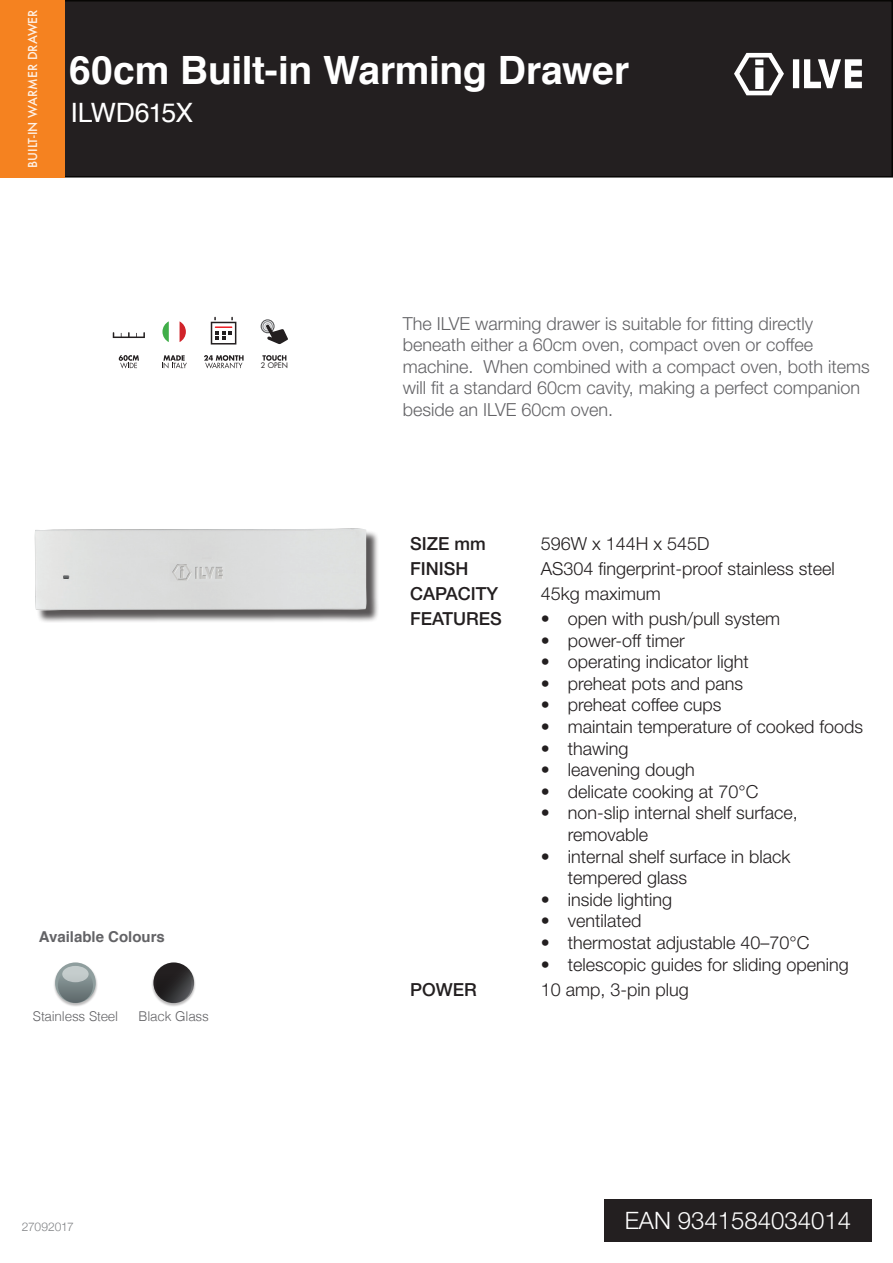
<style>
.page{position:relative;width:893px;height:1263px;background:#fff}
.page>*{position:absolute;margin:0;border:0;box-sizing:border-box;transform-origin:0 0}
.t1{font:700 39px "Helvetica";letter-spacing:-.01em;color:#fff}
.t2{font:26.7px "Helvetica";letter-spacing:-.03em;color:#fff}
.t3{font:300 24px "Helvetica Neue LT Std";color:#fff}
.t4{font:300 18px/21.6px "Helvetica Neue LT Std";color:#231f20}
.t5{font:300 18px/21.6px "Helvetica Neue LT Std";color:#636366}
.t6{font:500 18px "Helvetica Neue LT Std";color:#231f20}
.t7{font:700 15px "Helvetica";color:#636366}
.t8{font:300 13.5px "Helvetica";letter-spacing:-.015em;color:#636366}
.t9{font:500 12px "Futura";color:#fff}
.t10{font:300 12px "Helvetica Neue";letter-spacing:-.02em;color:#808285}
.t11{font:7.5px "Futura Std";color:#231f20}
</style>
<div class="page">
<div style="left:604px;top:1199px;width:268px;height:43px;background:#231f20"></div>
<div style="left:36px;top:530px;width:343px;height:93px;background:#231f20;opacity:.75"></div>
<img style="left:34px;top:528px;width:333px;height:82px">
<div style="left:1px;top:1px;width:891px;height:176px;background:#231f20"></div>
<div style="left:0;top:0;width:893px;height:178px;border:2px solid #070604"></div>
<svg style="left:734px;top:53px;width:128px;height:42px"></svg>
<div style="left:0;top:0;width:64px;height:178px;background:#f58220"></div>
<div style="left:53px;top:962px;width:45px;height:45px;background:#231f20;opacity:.3"></div>
<svg style="left:55px;top:962px;width:41px;height:41px"></svg>
<svg style="left:58px;top:968px;width:35px;height:35px"></svg>
<div style="left:62px;top:966px;width:27px;height:16px;background:#c4cccc;border-radius:50%"></div>
<div style="left:151px;top:962px;width:45px;height:45px;background:#231f20;opacity:.3"></div>
<svg style="left:153px;top:962px;width:41px;height:41px"></svg>
<svg style="left:156px;top:968px;width:35px;height:35px"></svg>
<svg style="left:162px;top:355px;width:25px;height:13px"></svg>
<svg style="left:162px;top:321px;width:24px;height:21px"></svg>
<svg style="left:204px;top:355px;width:40px;height:13px"></svg>
<svg style="left:211px;top:317px;width:25px;height:27px"></svg>
<svg style="left:119px;top:355px;width:20px;height:13px"></svg>
<svg style="left:113px;top:332px;width:32px;height:6px"></svg>
<svg style="left:262px;top:355px;width:24px;height:6px"></svg>
<svg style="left:261px;top:319px;width:27px;height:25px"></svg>
<p class="t9" style="left:24px;top:168px;width:160px;rotate:-90deg">BUILT-IN WARMER DRAWER</p>
<h1 class="t1" style="left:69px;top:39px;width:562px">60cm Built-in Warming Drawer</h1>
<h2 class="t2" style="left:70px;top:92px;width:124px">ILWD615X</h2>
<p class="t11" style="left:261px;top:360px;width:29px">2 OPEN</p>
<p class="t5" style="left:403px;top:312px;width:469px">The ILVE warming drawer is suitable for fitting directly beneath either a 60cm oven, compact oven or coffee machine. When combined with a compact oven, both items will fit a standard 60cm cavity, making a perfect companion beside an ILVE 60cm oven.</p>
<p class="t7" style="left:39px;top:925px;width:128px">Available Colours</p>
<p class="t8" style="left:33px;top:1004px;width:87px">Stainless Steel</p>
<p class="t8" style="left:139px;top:1004px;width:72px">Black Glass</p>
<p class="t10" style="left:22px;top:1216px;width:54px">27092017</p>
<p class="t6" style="left:410px;top:533px;width:77px">SIZE mm</p>
<p class="t4" style="left:541px;top:533px;width:170px">596W x 144H x 545D</p>
<p class="t6" style="left:410px;top:558px;width:60px">FINISH</p>
<p class="t4" style="left:541px;top:558px;width:296px">AS304 fingerprint-proof stainless steel</p>
<p class="t6" style="left:410px;top:583px;width:90px">CAPACITY</p>
<p class="t4" style="left:541px;top:582px;width:122px">45kg maximum</p>
<p class="t6" style="left:410px;top:608px;width:93px">FEATURES</p>
<p class="t4" style="left:541px;top:607px;width:241px">• open with push/pull system</p>
<p class="t4" style="left:541px;top:629px;width:146px">• power-off timer</p>
<p class="t4" style="left:541px;top:651px;width:210px">• operating indicator light</p>
<p class="t4" style="left:541px;top:672px;width:204px">• preheat pots and pans</p>
<p class="t4" style="left:541px;top:694px;width:182px">• preheat coffee cups</p>
<p class="t4" style="left:541px;top:715px;width:324px">• maintain temperature of cooked foods</p>
<p class="t4" style="left:541px;top:737px;width:89px">• thawing</p>
<p class="t4" style="left:541px;top:759px;width:156px">• leavening dough</p>
<p class="t4" style="left:541px;top:780px;width:219px">• delicate cooking at 70°C</p>
<p class="t4" style="left:568px;top:802px;width:232px;text-indent:-27px">• non-slip internal shelf surface, removable</p>
<p class="t4" style="left:568px;top:845px;width:224px;text-indent:-27px">• internal shelf surface in black tempered glass</p>
<p class="t4" style="left:541px;top:888px;width:133px">• inside lighting</p>
<p class="t4" style="left:541px;top:910px;width:102px">• ventilated</p>
<p class="t4" style="left:541px;top:931px;width:270px">• thermostat adjustable 40–70°C</p>
<p class="t4" style="left:541px;top:953px;width:310px">• telescopic guides for sliding opening</p>
<p class="t6" style="left:410px;top:978px;width:68px">POWER</p>
<p class="t4" style="left:541px;top:978px;width:150px">10 amp, 3-pin plug</p>
<h3 class="t3" style="left:625px;top:1206px;width:228px">EAN 9341584034014</h3>
</div>
